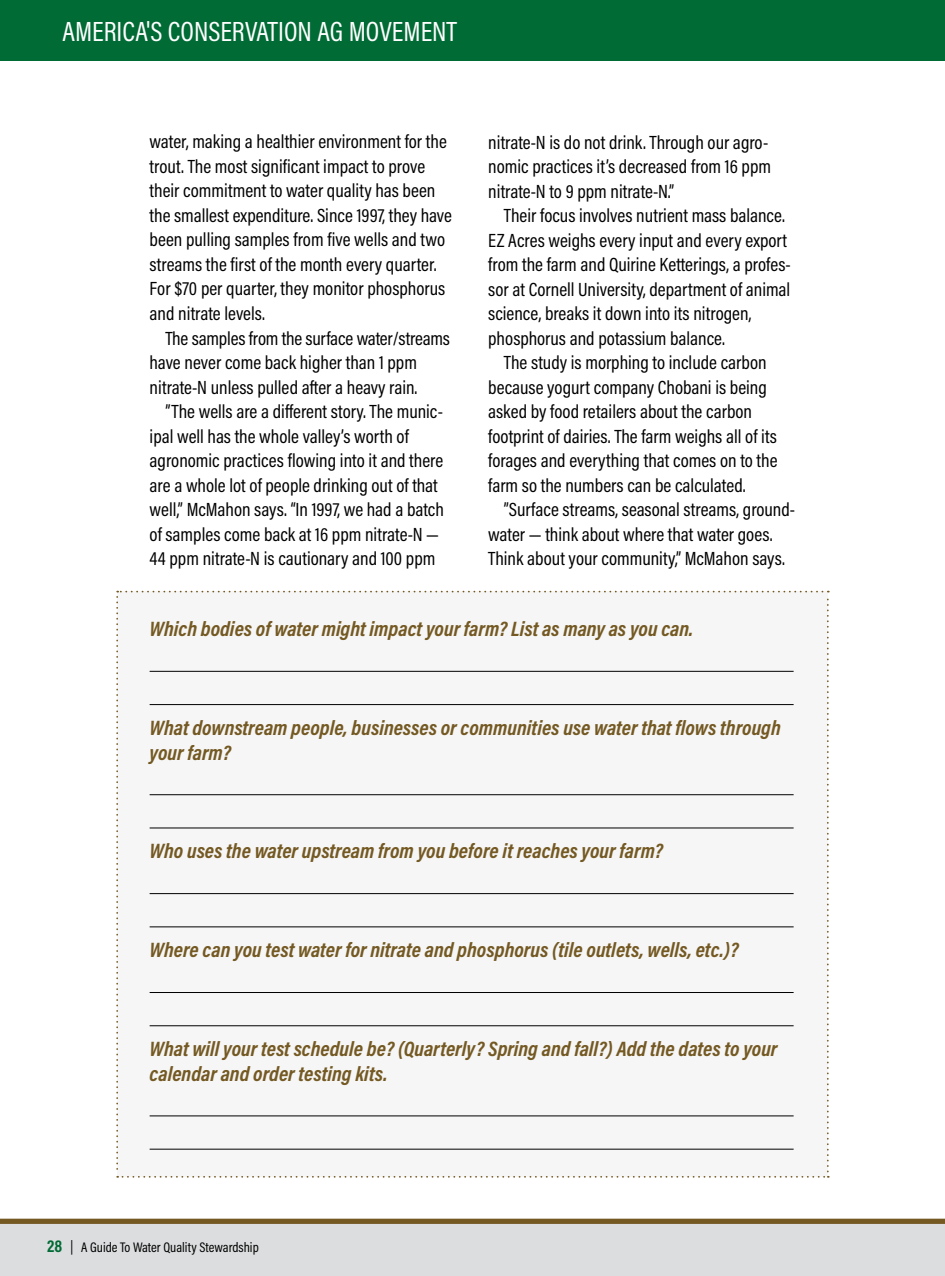
<style>
.page{position:relative;width:945px;height:1276px;background:#fff}
.page>*{position:absolute;margin:0;border:0;box-sizing:border-box;transform-origin:0 0}
.t1{font:28px "Acumin Pro Cond";color:#fff}
.t2{font:italic 700 21px/24.5px "Acumin Pro Cond";color:#745923}
.t3{font:19.25px/24.5px "Acumin Pro Cond";color:#000}
.t4{font:14px "Acumin Pro Cond";color:#000}
.s1{font-weight:700;font-size:17.5px;color:#006b35}
</style>
<div class="page">
<div style="left:0;top:1220px;width:945px;height:56px;background:#dcddde"></div>
<div style="left:0;top:0;width:945px;height:61px;background:#006b35"></div>
<div style="left:0;top:1218px;width:945px;height:6px;background:#745923"></div>
<div style="left:116px;top:591px;width:713px;height:586px;background:#f6f6f6"></div>
<hr style="left:150px;top:671px;width:644px;height:1px;background:#000">
<hr style="left:150px;top:704px;width:644px;height:1px;background:#000">
<hr style="left:150px;top:794px;width:644px;height:1px;background:#000">
<hr style="left:150px;top:827px;width:644px;height:1px;background:#000">
<hr style="left:150px;top:893px;width:644px;height:1px;background:#000">
<hr style="left:150px;top:926px;width:644px;height:1px;background:#000">
<hr style="left:150px;top:992px;width:644px;height:1px;background:#000">
<hr style="left:150px;top:1025px;width:644px;height:1px;background:#000">
<hr style="left:150px;top:1115px;width:644px;height:1px;background:#000">
<hr style="left:150px;top:1148px;width:644px;height:1px;background:#000">
<h1 class="t1" style="left:63px;top:13px;width:396px">AMERICA'S CONSERVATION AG MOVEMENT</h1>
<p class="t3" style="left:150px;top:129px;width:304px">water, making a healthier environment for the trout. The most significant impact to prove their commitment to water quality has been the smallest expenditure. Since 1997, they have been pulling samples from five wells and two streams the first of the month every quarter.<br>For $70 per quarter, they monitor phosphorus and nitrate levels.</p>
<p class="t3" style="left:150px;top:325px;width:302px;text-indent:16px">The samples from the surface water/streams have never come back higher than 1 ppm nitrate-N unless pulled after a heavy rain.</p>
<p class="t3" style="left:150px;top:399px;width:296px;text-indent:16px">”The wells are a different story. The munic&shy;ipal well has the whole valley’s worth of agronomic practices flowing into it and there are a whole lot of people drinking out of that well,” McMahon says. “In 1997, we had a batch of samples come back at 16 ppm nitrate-N — 44 ppm nitrate-N is cautionary and 100 ppm</p>
<p class="t3" style="left:488px;top:129px;width:284px">nitrate-N is do not drink. Through our agro&shy;nomic practices it’s decreased from 16 ppm nitrate-N to 9 ppm nitrate-N.”</p>
<p class="t3" style="left:488px;top:203px;width:304px;text-indent:16px">Their focus involves nutrient mass balance.<br>EZ Acres weighs every input and every export from the farm and Quirine Ketterings, a profes&shy;sor at Cornell University, department of animal science, breaks it down into its nitrogen, phosphorus and potassium balance.</p>
<p class="t3" style="left:488px;top:350px;width:291px;text-indent:16px">The study is morphing to include carbon because yogurt company Chobani is being asked by food retailers about the carbon footprint of dairies. The farm weighs all of its forages and everything that comes on to the farm so the numbers can be calculated.</p>
<p class="t3" style="left:488px;top:497px;width:308px;text-indent:16px">”Surface streams, seasonal streams, ground&shy;water — think about where that water goes.<br>Think about your community,” McMahon says.</p>
<p class="t2" style="left:150px;top:616px;width:545px">Which bodies of water might impact your farm? List as many as you can.</p>
<p class="t2" style="left:150px;top:715px;width:633px">What downstream people, businesses or communities use water that flows through your farm?</p>
<p class="t2" style="left:150px;top:838px;width:515px">Who uses the water upstream from you before it reaches your farm?</p>
<p class="t2" style="left:150px;top:937px;width:590px">Where can you test water for nitrate and phosphorus (tile outlets, wells, etc.)?</p>
<p class="t2" style="left:150px;top:1036px;width:629px">What will your test schedule be? (Quarterly? Spring and fall?) Add the dates to your calendar and order testing kits.</p>
<p class="t4" style="left:47px;top:1238px;width:213px"><span class="s1">28</span> | A Guide To Water Quality Stewardship</p>
</div>
